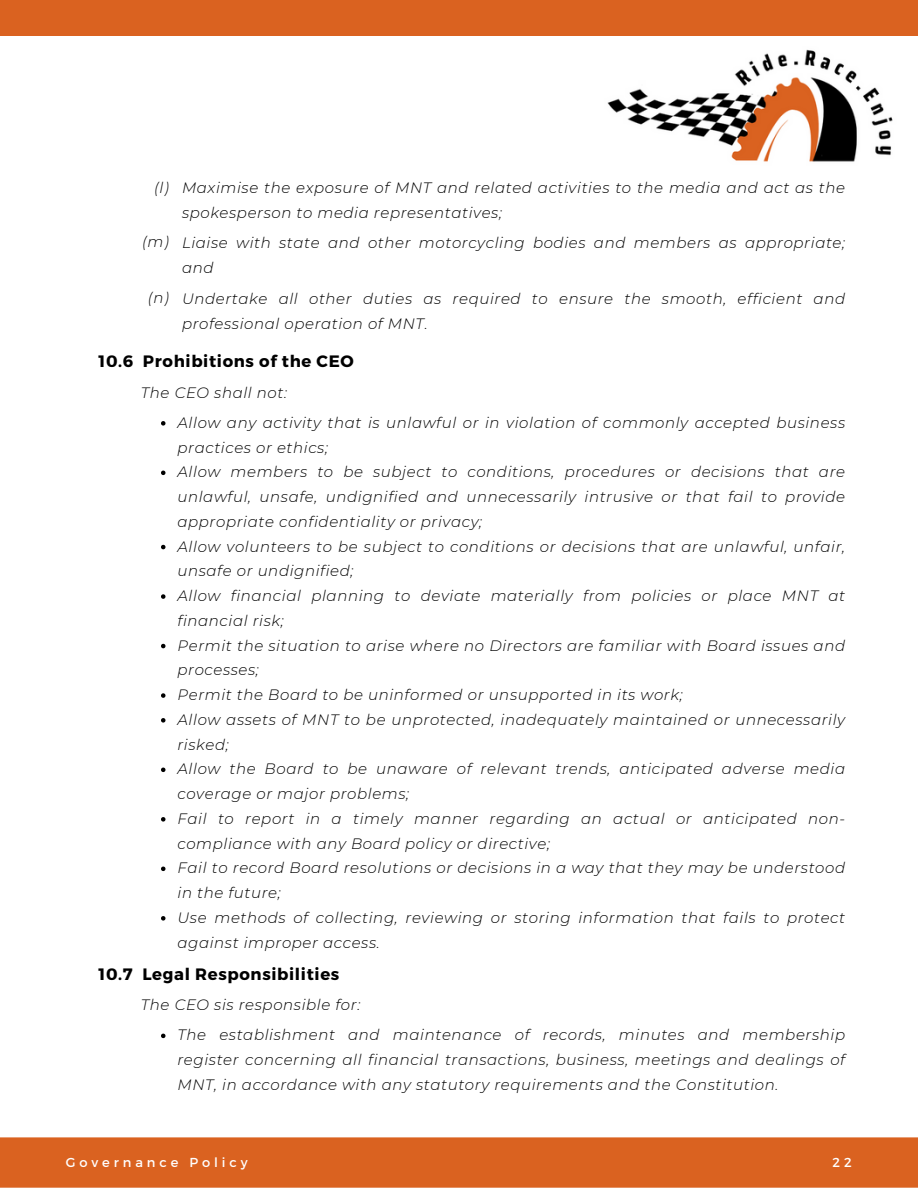
<style>
.page{position:relative;width:918px;height:1188px;background:#fff}
.page>*{position:absolute;margin:0;border:0;box-sizing:border-box;transform-origin:0 0}
.t1{font:700 16.5px "Montserrat";letter-spacing:.04em;color:#000}
.t2{font:italic 300 15px/24.8px "Montserrat";letter-spacing:.04em;color:#000}
.t3{font:13.05px "Montserrat";letter-spacing:.3em;color:#fff}
</style>
<div class="page">
<img style="left:607px;top:49px;width:286px;height:113px">
<div style="left:0;top:0;width:918px;height:36px;background:#da6220"></div>
<div style="left:0;top:1137px;width:918px;height:51px;background:#da6220"></div>
<svg style="left:161px;top:421px;width:5px;height:5px"></svg>
<svg style="left:161px;top:471px;width:5px;height:4px"></svg>
<svg style="left:161px;top:545px;width:5px;height:4px"></svg>
<svg style="left:161px;top:594px;width:5px;height:5px"></svg>
<svg style="left:161px;top:644px;width:5px;height:4px"></svg>
<svg style="left:161px;top:693px;width:5px;height:5px"></svg>
<svg style="left:161px;top:718px;width:5px;height:5px"></svg>
<svg style="left:161px;top:768px;width:5px;height:4px"></svg>
<svg style="left:161px;top:817px;width:5px;height:5px"></svg>
<svg style="left:161px;top:867px;width:5px;height:4px"></svg>
<svg style="left:161px;top:916px;width:5px;height:5px"></svg>
<svg style="left:161px;top:1034px;width:5px;height:4px"></svg>
<p class="t2" style="left:154px;top:175px;width:16px">(l)</p>
<h2 class="t2" style="left:182px;top:175px;width:665px">Maximise the exposure of MNT and related activities to the media and act as the spokesperson to media representatives;</h2>
<h2 class="t2" style="left:142px;top:230px;width:28px">(m)</h2>
<h2 class="t2" style="left:182px;top:230px;width:665px">Liaise with state and other motorcycling bodies and members as appropriate; and</h2>
<h2 class="t2" style="left:148px;top:285px;width:22px">(n)</h2>
<h2 class="t2" style="left:182px;top:286px;width:665px">Undertake all other duties as required to ensure the smooth, efficient and professional operation of MNT.</h2>
<h2 class="t1" style="left:99px;top:350px;width:257px">10.6 Prohibitions of the CEO</h2>
<h1 class="t2" style="left:141px;top:380px;width:148px">The CEO shall not:</h1>
<h2 class="t2" style="left:177px;top:410px;width:669px">Allow any activity that is unlawful or in violation of commonly accepted business practices or ethics;</h2>
<p class="t2" style="left:177px;top:460px;width:669px;text-align:justify">Allow members to be subject to conditions, procedures or decisions that are unlawful, unsafe, undignified and unnecessarily intrusive or that fail to provide appropriate confidentiality or privacy;</p>
<p class="t2" style="left:177px;top:534px;width:669px">Allow volunteers to be subject to conditions or decisions that are unlawful, unfair, unsafe or undignified;</p>
<p class="t2" style="left:177px;top:583px;width:669px">Allow financial planning to deviate materially from policies or place MNT at financial risk;</p>
<p class="t2" style="left:177px;top:633px;width:669px">Permit the situation to arise where no Directors are familiar with Board issues and processes;</p>
<p class="t2" style="left:177px;top:682px;width:507px">Permit the Board to be uninformed or unsupported in its work;</p>
<p class="t2" style="left:177px;top:707px;width:669px">Allow assets of MNT to be unprotected, inadequately maintained or unnecessarily risked;</p>
<p class="t2" style="left:177px;top:757px;width:669px">Allow the Board to be unaware of relevant trends, anticipated adverse media coverage or major problems;</p>
<p class="t2" style="left:177px;top:806px;width:669px">Fail to report in a timely manner regarding an actual or anticipated non&shy;compliance with any Board policy or directive;</p>
<p class="t2" style="left:177px;top:856px;width:669px">Fail to record Board resolutions or decisions in a way that they may be understood in the future;</p>
<p class="t2" style="left:177px;top:905px;width:669px">Use methods of collecting, reviewing or storing information that fails to protect against improper access.</p>
<p class="t1" style="left:99px;top:963px;width:242px">10.7 Legal Responsibilities</p>
<h1 class="t2" style="left:141px;top:993px;width:221px">The CEO sis responsible for:</h1>
<h2 class="t2" style="left:177px;top:1023px;width:669px;text-align:justify">The establishment and maintenance of records, minutes and membership register concerning all financial transactions, business, meetings and dealings of MNT, in accordance with any statutory requirements and the Constitution.</h2>
<p class="t3" style="left:66px;top:1154px;width:183px">Governance Policy</p>
<p class="t3" style="left:833px;top:1154px;width:21px">2 2</p>
</div>
